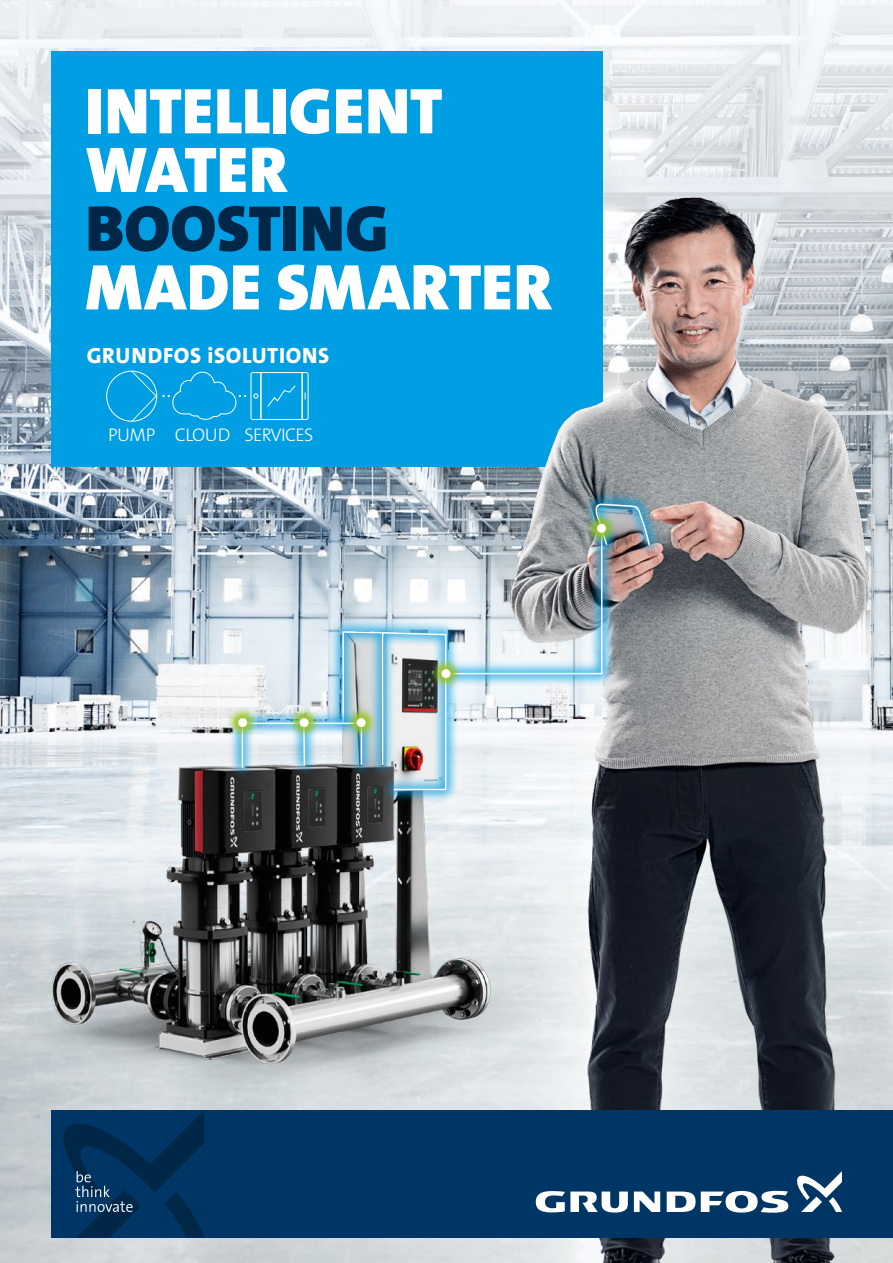
<style>
.page{position:relative;width:893px;height:1263px;background:#fff}
.page>*{position:absolute;margin:0;border:0;box-sizing:border-box;transform-origin:0 0}
.t1{font:65.25px/58.7px "Grundfos The Sans V2 OT 9 BL";letter-spacing:.005em;color:#fff}
.t2{font:65.25px "Grundfos The Sans V2 OT 9 BL";letter-spacing:.005em;color:#002748}
.t3{font:22.2px "Grundfos The Sans V2 OT 8 XB";letter-spacing:.03em;color:#fff}
.t4{font:18.45px "Grundfos The Sans V2 OT 3 L";letter-spacing:-.04em;color:#fff}
</style>
<div class="page">
<img style="left:0;top:0;width:246px;height:1263px">
<img style="left:0;top:487px;width:246px;height:738px">
<div style="left:51px;top:51px;width:551px;height:415px;background:#009ee3"></div>
<div style="left:106px;top:371px;width:51px;height:51px;border:1px solid #fff;border-radius:50%"></div>
<svg style="left:132px;top:371px;width:114px;height:51px"></svg>
<img style="left:246px;top:0;width:647px;height:1263px">
<div style="left:51px;top:1110px;width:842px;height:127px;background:#003665"></div>
<svg style="left:634px;top:1191px;width:26px;height:21px"></svg>
<svg style="left:536px;top:1191px;width:92px;height:21px"></svg>
<svg style="left:667px;top:1191px;width:121px;height:22px"></svg>
<svg style="left:797px;top:1171px;width:45px;height:41px"></svg>
<svg style="left:63px;top:1111px;width:141px;height:126px"></svg>
<div style="left:434px;top:491px;width:228px;height:196px;background:#009ee3;opacity:.9"></div>
<div style="left:329px;top:619px;width:131px;height:184px;background:#009ee3;opacity:.9"></div>
<div style="left:229px;top:710px;width:146px;height:70px;background:#009ee3;opacity:.9"></div>
<img style="left:241px;top:502px;width:410px;height:289px">
<svg style="left:344px;top:706px;width:34px;height:33px"></svg>
<div style="left:357px;top:718px;width:9px;height:9px;background:#fff;border-radius:50%"></div>
<svg style="left:287px;top:706px;width:34px;height:33px"></svg>
<div style="left:300px;top:718px;width:9px;height:9px;background:#fff;border-radius:50%"></div>
<svg style="left:226px;top:706px;width:33px;height:33px"></svg>
<div style="left:238px;top:718px;width:9px;height:9px;background:#fff;border-radius:50%"></div>
<p class="t1" style="left:85px;top:82px;width:359px">INTELLIGENT<br>WATER</p>
<p class="t2" style="left:85px;top:187px;width:304px">BOOSTING</p>
<p class="t1" style="left:85px;top:259px;width:468px">MADE SMARTER</p>
<p class="t3" style="left:87px;top:341px;width:244px">GRUNDFOS iSOLUTIONS</p>
<p class="t4" style="left:108px;top:423px;width:207px">PUMP CLOUD SERVICES</p>
</div>
